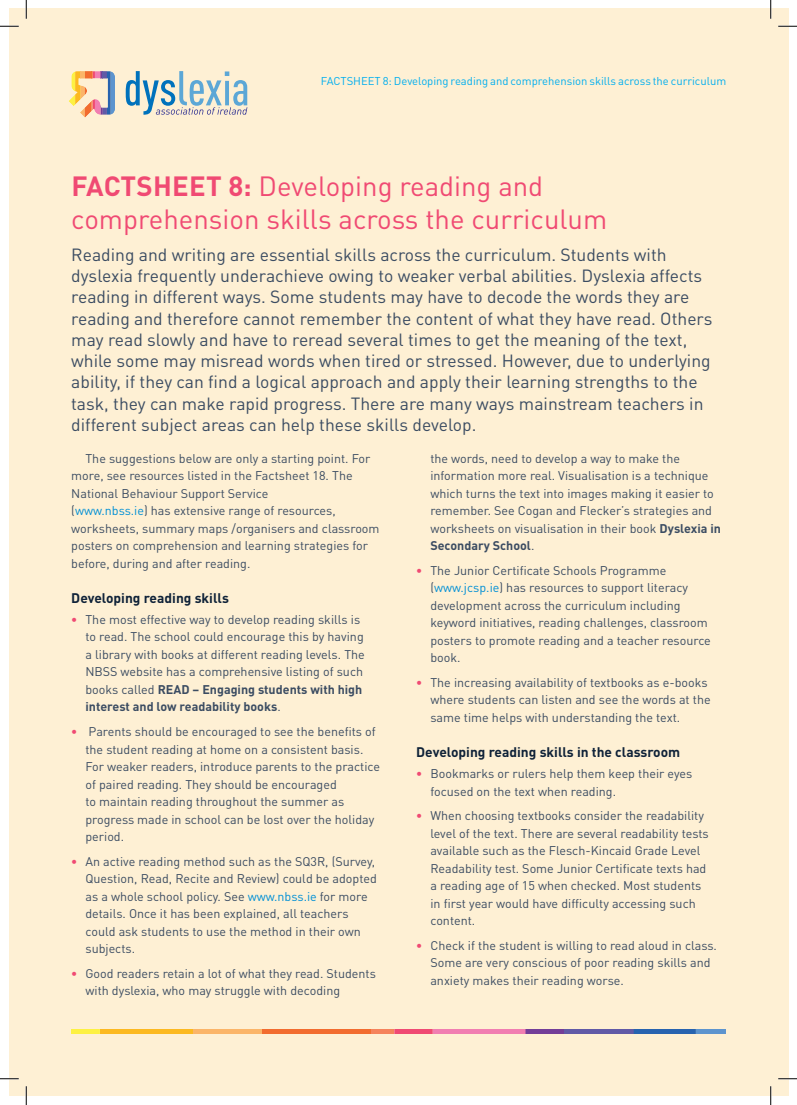
<style>
.page{position:relative;width:797px;height:1105px;background:#fff}
.page>*{position:absolute;margin:0;border:0;box-sizing:border-box;transform-origin:0 0}
.t1{font:27.5px/33px "DIN Pro";color:#f04a73}
.t2{font:700 27.5px "DIN Pro";color:#f04a73}
.t3{font:17.5px/21.2px "DIN Pro";color:#3b4c62}
.t4{font:700 13.75px "DIN Pro";color:#0f2238}
.t5{font:12.5px/17.5px "DIN Pro";color:#3b4c62}
.t6{font:11.25px "DIN Pro";color:#00aeef}
.s1{font-weight:700}
.s2{color:#008fd5}
.s3{font-family:"DIN";font-weight:700;color:#f04a73}
</style>
<div class="page">
<div style="left:9px;top:9px;width:779px;height:1087px;background:#fef0d4"></div>
<svg style="left:126px;top:71px;width:121px;height:44px"></svg>
<svg style="left:69px;top:71px;width:46px;height:47px"></svg>
<div style="left:525px;top:1029px;width:39px;height:5px;background:#733e98"></div>
<svg style="left:394px;top:1029px;width:131px;height:5px"></svg>
<div style="left:370px;top:1029px;width:24px;height:5px;background:#f5835c"></div>
<div style="left:193px;top:1029px;width:69px;height:5px;background:#fbb569"></div>
<div style="left:262px;top:1029px;width:108px;height:5px;background:#f26c2f"></div>
<svg style="left:71px;top:1029px;width:122px;height:5px"></svg>
<div style="left:564px;top:1029px;width:69px;height:5px;background:#615aa6"></div>
<svg style="left:633px;top:1029px;width:92px;height:5px"></svg>
<svg style="left:0;top:25px;width:19px;height:2px"></svg>
<svg style="left:778px;top:25px;width:19px;height:2px"></svg>
<svg style="left:0;top:1078px;width:19px;height:1px"></svg>
<svg style="left:778px;top:1078px;width:19px;height:1px"></svg>
<svg style="left:25px;top:0;width:2px;height:19px"></svg>
<svg style="left:25px;top:1086px;width:2px;height:19px"></svg>
<svg style="left:770px;top:0;width:1px;height:19px"></svg>
<svg style="left:770px;top:1086px;width:1px;height:19px"></svg>
<p class="t6" style="left:321px;top:73px;width:407px">FACTSHEET 8: Developing reading and comprehension skills across the curriculum</p>
<h1 class="t1" style="left:71px;top:169px;width:537px;text-indent:157px"><span class="s1">8:</span> Developing reading and comprehension skills across the curriculum</h1>
<p class="t3" style="left:71px;top:243px;width:642px">Reading and writing are essential skills across the curriculum. Students with dyslexia frequently underachieve owing to weaker verbal abilities. Dyslexia affects reading in different ways. Some students may have to decode the words they are reading and therefore cannot remember the content of what they have read. Others may read slowly and have to reread several times to get the meaning of the text, while some may misread words when tired or stressed. However, due to underlying ability, if they can find a logical approach and apply their learning strengths to the task, they can make rapid progress. There are many ways mainstream teachers in different subject areas can help these skills develop.</p>
<p class="t5" style="left:71px;top:449px;width:310px;text-indent:14px">The suggestions below are only a starting point. For more, see resources listed in the Factsheet 18. The National Behaviour Support Service<br>(<span class="s2">www.nbss.ie</span>) has extensive range of resources, worksheets, summary maps /organisers and classroom posters on comprehension and learning strategies for before, during and after reading.</p>
<p class="t4" style="left:71px;top:589px;width:159px">Developing reading skills</p>
<p class="t5" style="left:85px;top:610px;width:281px;text-indent:-14px"><span class="s3">•</span> The most effective way to develop reading skills is to read. The school could encourage this by having a library with books at different reading levels. The NBSS website has a comprehensive listing of such books called <span class="s1">READ – Engaging students with high interest and low readability books</span>.</p>
<p class="t5" style="left:85px;top:722px;width:296px;text-indent:-14px"><span class="s3">•</span> Parents should be encouraged to see the benefits of the student reading at home on a consistent basis.<br>For weaker readers, introduce parents to the practice of paired reading. They should be encouraged<br>to maintain reading throughout the summer as progress made in school can be lost over the holiday period.</p>
<p class="t5" style="left:85px;top:852px;width:293px;text-indent:-14px"><span class="s3">•</span> An active reading method such as the SQ3R, (Survey, Question, Read, Recite and Review) could be adopted as a whole school policy. See <span class="s2">www.nbss.ie</span> for more details. Once it has been explained, all teachers could ask students to use the method in their own subjects.</p>
<p class="t5" style="left:85px;top:964px;width:292px;text-indent:-14px"><span class="s3">•</span> Good readers retain a lot of what they read. Students with dyslexia, who may struggle with decoding</p>
<h1 class="t2" style="left:71px;top:167px;width:33px">FACTS</h1>
<h1 class="t2" style="left:153px;top:167px;width:36px">HEET</h1>
<p class="t5" style="left:430px;top:449px;width:292px">the words, need to develop a way to make the information more real. Visualisation is a technique which turns the text into images making it easier to remember. See Cogan and Flecker’s strategies and worksheets on visualisation in their book <span class="s1">Dyslexia in Secondary School</span>.</p>
<p class="t5" style="left:430px;top:561px;width:282px;text-indent:-14px"><span class="s3">•</span> The Junior Certificate Schools Programme (<span class="s2">www.jcsp.ie</span>) has resources to support literacy development across the curriculum including keyword initiatives, reading challenges, classroom posters to promote reading and a teacher resource book.</p>
<p class="t5" style="left:430px;top:673px;width:282px;text-indent:-14px"><span class="s3">•</span> The increasing availability of textbooks as e-books where students can listen and see the words at the same time helps with understanding the text.</p>
<p class="t4" style="left:416px;top:743px;width:265px">Developing reading skills in the classroom</p>
<p class="t5" style="left:430px;top:764px;width:263px;text-indent:-14px"><span class="s3">•</span> Bookmarks or rulers help them keep their eyes focused on the text when reading.</p>
<p class="t5" style="left:430px;top:806px;width:280px;text-indent:-14px"><span class="s3">•</span> When choosing textbooks consider the readability level of the text. There are several readability tests available such as the Flesch-Kincaid Grade Level Readability test. Some Junior Certificate texts had a reading age of 15 when checked. Most students in first year would have difficulty accessing such content.</p>
<p class="t5" style="left:430px;top:936px;width:288px;text-indent:-14px"><span class="s3">•</span> Check if the student is willing to read aloud in class.<br>Some are very conscious of poor reading skills and anxiety makes their reading worse.</p>
</div>
